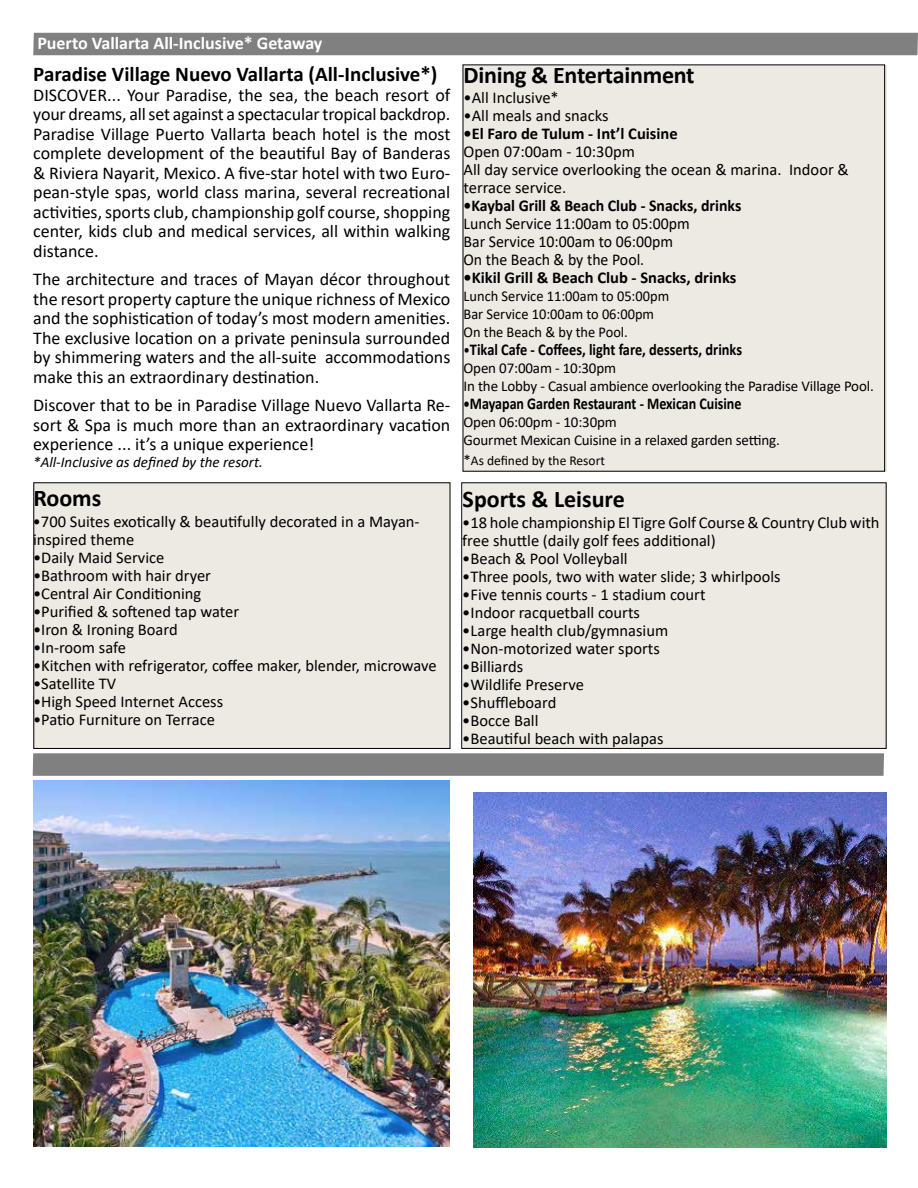
<style>
.page{position:relative;width:918px;height:1188px;background:#fff}
.page>*{position:absolute;margin:0;border:0;box-sizing:border-box;transform-origin:0 0}
.t1{font:700 24px "Calibri";letter-spacing:-.01em;color:#000}
.t2{font:700 21px "Calibri";color:#000}
.t3{font:18px/19.5px "Calibri";color:#000;text-align:justify}
.t4{font:700 18px "Calibri";color:#fff}
.t5{font:16.5px/18px "Calibri";color:#000}
.t6{font:16.5px/18px "Calibri";color:#000;scale:.96 1}
.t7{font:700 16.5px "Calibri";color:#000}
.t8{font:700 16.5px "Calibri";color:#000;scale:.87 1}
.t9{font:700 16.5px "Calibri";color:#000;scale:.85 1}
.t10{font:700 16.5px "Calibri";color:#000;scale:.96 1}
.t11{font:15px/18px "Calibri";letter-spacing:-.01em;color:#000}
.t12{font:15px/18px "Calibri";letter-spacing:-.01em;color:#000;scale:.96 1}
.t13{font:italic 15px "Calibri";color:#000}
.t14{font:13.5px "Calibri";color:#000}
.s1{font-weight:400;font-size:15px}
.s2{font-size:15px}
</style>
<div class="page">
<div style="left:33px;top:482px;width:417px;height:267px;background:#ede9e3"></div>
<div style="left:464px;top:65px;width:423px;height:407px;background:#ede9e3"></div>
<div style="left:464px;top:483px;width:423px;height:266px;background:#ede9e3"></div>
<div style="left:33px;top:33px;width:885px;height:22px;background:#808080"></div>
<svg style="left:33px;top:753px;width:851px;height:23px;background:#828282"></svg>
<div style="left:461px;top:482px;width:426px;height:267px;border:1px solid #000"></div>
<div style="left:33px;top:482px;width:417px;height:267px;border:1px solid #000"></div>
<img style="left:33px;top:780px;width:417px;height:367px">
<img style="left:473px;top:792px;width:414px;height:356px">
<p class="t4" style="left:37px;top:30px;width:287px">Puerto Vallarta All-Inclusive* Getaway</p>
<p class="t2" style="left:33px;top:59px;width:406px">Paradise Village Nuevo Vallarta (All-Inclusive*)</p>
<p class="t3" style="left:33px;top:85px;width:419px">DISCOVER... Your Paradise, the sea, the beach resort of your dreams, all set against a spectacular tropical backdrop.<br>Paradise Village Puerto Vallarta beach hotel is the most complete development of the beautiful Bay of Banderas &amp; Riviera Nayarit, Mexico. A five-star hotel with two Euro&shy;pean-style spas, world class marina, several recreational activities, sports club, championship golf course, shopping center, kids club and medical services, all within walking distance.</p>
<p class="t3" style="left:33px;top:269px;width:419px">The architecture and traces of Mayan décor throughout the resort property capture the unique richness of Mexico and the sophistication of today’s most modern amenities.<br>The exclusive location on a private peninsula surrounded by shimmering waters and the all-suite accommodations make this an extraordinary destination.</p>
<p class="t3" style="left:33px;top:395px;width:419px">Discover that to be in Paradise Village Nuevo Vallarta Re&shy;sort &amp; Spa is much more than an extraordinary vacation experience ... it’s a unique experience!</p>
<p class="t13" style="left:33px;top:451px;width:231px">*All-Inclusive as defined by the resort.</p>
<h1 class="t1" style="left:33px;top:481px;width:70px">Rooms</h1>
<p class="t5" style="left:33px;top:512px;width:388px">•700 Suites exotically &amp; beautifully decorated in a Mayan&shy;inspired theme</p>
<p class="t5" style="left:33px;top:548px;width:133px">•Daily Maid Service</p>
<p class="t5" style="left:33px;top:566px;width:180px">•Bathroom with hair dryer</p>
<p class="t5" style="left:33px;top:584px;width:170px">•Central Air Conditioning</p>
<p class="t5" style="left:33px;top:602px;width:208px">•Purified &amp; softened tap water</p>
<p class="t5" style="left:33px;top:620px;width:146px">•Iron &amp; Ironing Board</p>
<p class="t5" style="left:33px;top:638px;width:94px">•In-room safe</p>
<p class="t5" style="left:33px;top:656px;width:405px">•Kitchen with refrigerator, coffee maker, blender, microwave</p>
<p class="t5" style="left:33px;top:674px;width:85px">•Satellite TV</p>
<p class="t5" style="left:33px;top:692px;width:192px">•High Speed Internet Access</p>
<p class="t5" style="left:33px;top:710px;width:184px">•Patio Furniture on Terrace</p>
<h1 class="t1" style="left:464px;top:58px;width:233px">Dining &amp; Entertainment</h1>
<p class="t5" style="left:464px;top:88px;width:97px">•All Inclusive*</p>
<p class="t5" style="left:464px;top:106px;width:147px">•All meals and snacks</p>
<p class="t7" style="left:464px;top:122px;width:216px">•El Faro de Tulum - Int’l Cuisine</p>
<p class="t5" style="left:464px;top:142px;width:387px">Open 07:00am - 10:30pm<br>All day service overlooking the ocean &amp; marina. Indoor &amp; terrace service.</p>
<p class="t10" style="left:464px;top:194px;width:291px">•Kaybal Grill &amp; Beach Club - Snacks, drinks</p>
<p class="t6" style="left:464px;top:214px;width:237px">Lunch Service 11:00am to 05:00pm<br>Bar Service 10:00am to 06:00pm<br>On the Beach &amp; by the Pool.</p>
<p class="t7" style="left:464px;top:266px;width:274px">•Kikil Grill &amp; Beach Club - Snacks, drinks</p>
<p class="t12" style="left:464px;top:287px;width:216px">Lunch Service 11:00am to 05:00pm<br>Bar Service 10:00am to 06:00pm<br>On the Beach &amp; by the Pool.</p>
<p class="t8" style="left:464px;top:338px;width:322px"><span class="s1">•</span>Tikal Cafe - Coffees, light fare, desserts, drinks</p>
<p class="t11" style="left:464px;top:359px;width:412px">Open 07:00am - 10:30pm<br>In the Lobby - Casual ambience overlooking the Paradise Village Pool.</p>
<p class="t9" style="left:464px;top:392px;width:329px"><span class="s2">•</span>Mayapan Garden Restaurant - Mexican Cuisine</p>
<p class="t11" style="left:464px;top:413px;width:318px">Open 06:00pm - 10:30pm<br>Gourmet Mexican Cuisine in a relaxed garden setting.</p>
<p class="t14" style="left:464px;top:451px;width:143px"><span class="s2">*</span>As defined by the Resort</p>
<h1 class="t1" style="left:463px;top:482px;width:164px">Sports &amp; Leisure</h1>
<p class="t5" style="left:462px;top:513px;width:419px">•18 hole championship El Tigre Golf Course &amp; Country Club with free shuttle (daily golf fees additional)</p>
<p class="t5" style="left:462px;top:549px;width:167px">•Beach &amp; Pool Volleyball</p>
<p class="t5" style="left:462px;top:567px;width:320px">•Three pools, two with water slide; 3 whirlpools</p>
<p class="t5" style="left:462px;top:585px;width:245px">•Five tennis courts - 1 stadium court</p>
<p class="t5" style="left:462px;top:603px;width:179px">•Indoor racquetball courts</p>
<p class="t5" style="left:462px;top:621px;width:207px">•Large health club/gymnasium</p>
<p class="t5" style="left:462px;top:639px;width:199px">•Non-motorized water sports</p>
<p class="t5" style="left:462px;top:657px;width:62px">•Billiards</p>
<p class="t5" style="left:462px;top:675px;width:123px">•Wildlife Preserve</p>
<p class="t5" style="left:462px;top:693px;width:96px">•Shuffleboard</p>
<p class="t5" style="left:462px;top:711px;width:78px">•Bocce Ball</p>
<p class="t5" style="left:462px;top:729px;width:203px">•Beautiful beach with palapas</p>
</div>
